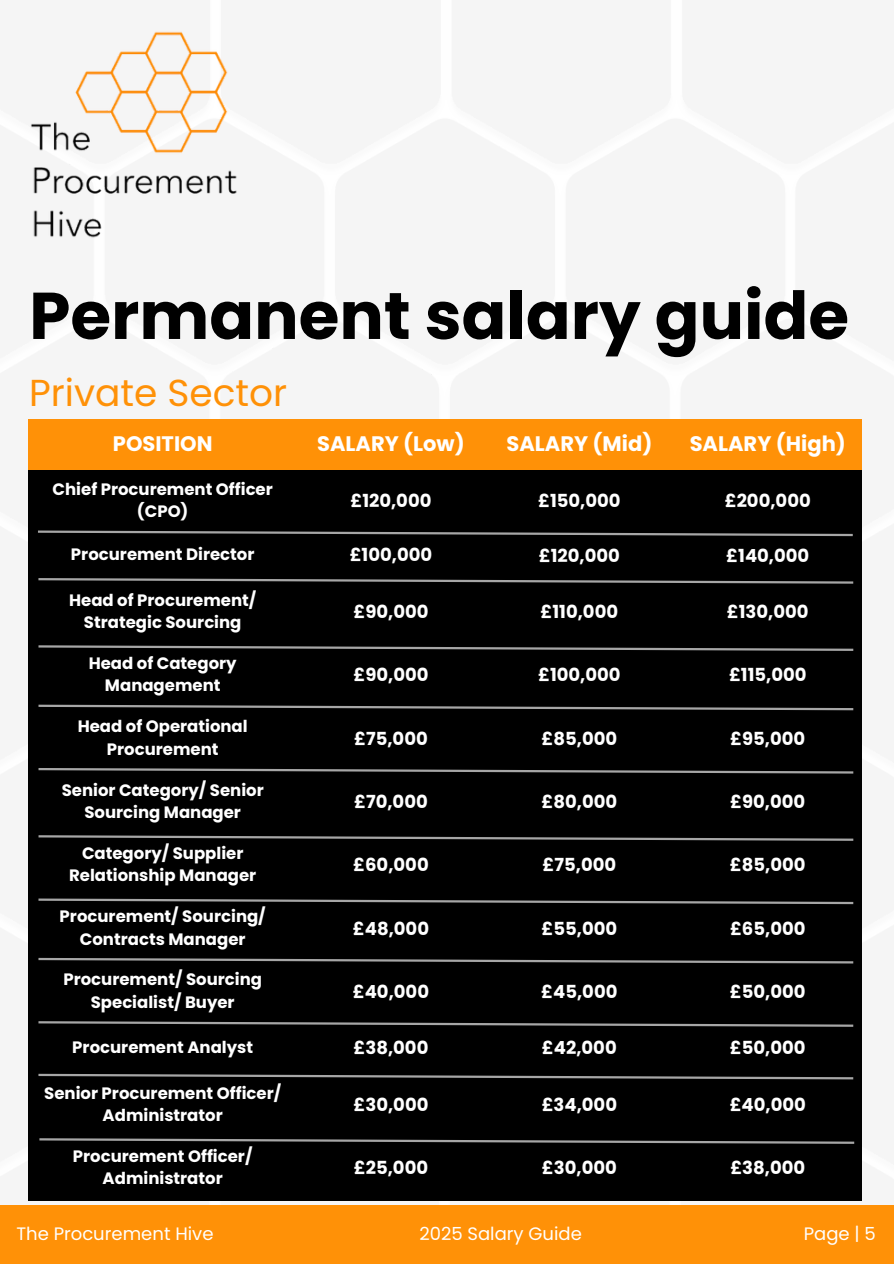
<style>
.page{position:relative;width:894px;height:1264px;background:#fff}
.page>*{position:absolute;margin:0;border:0;box-sizing:border-box;transform-origin:0 0}
.t1{font:700 66px "Poppins";color:#000}
.t2{font:37.5px "Poppins";color:#ff9107}
.t3{font:700 21px "Poppins";color:#fff}
.t4{font:700 18px "Poppins";color:#fff}
.t5{font:18px "Poppins";color:#fff}
.t6{font:700 16.5px/22.5px "Poppins";color:#fff;text-align:center}
</style>
<div class="page">
<img style="left:30px;top:30px;width:209px;height:209px">
<div style="left:0;top:1204px;width:893px;height:59px;background:#ff9107"></div>
<div style="left:29px;top:420px;width:268px;height:50px;background:#ff9107"></div>
<div style="left:297px;top:420px;width:188px;height:50px;background:#ff9107"></div>
<div style="left:485px;top:420px;width:188px;height:50px;background:#ff9107"></div>
<div style="left:673px;top:420px;width:188px;height:50px;background:#ff9107"></div>
<div style="left:29px;top:470px;width:268px;height:63px;background:#000"></div>
<div style="left:29px;top:531px;width:268px;height:50px;background:#000"></div>
<div style="left:29px;top:581px;width:268px;height:63px;background:#000"></div>
<div style="left:29px;top:644px;width:268px;height:63px;background:#000"></div>
<div style="left:29px;top:707px;width:268px;height:63px;background:#000"></div>
<div style="left:29px;top:770px;width:268px;height:64px;background:#000"></div>
<div style="left:29px;top:834px;width:268px;height:63px;background:#000"></div>
<div style="left:29px;top:897px;width:268px;height:63px;background:#000"></div>
<div style="left:29px;top:960px;width:268px;height:64px;background:#000"></div>
<div style="left:29px;top:1023px;width:268px;height:50px;background:#000"></div>
<div style="left:29px;top:1073px;width:268px;height:64px;background:#000"></div>
<div style="left:29px;top:1137px;width:268px;height:63px;background:#000"></div>
<div style="left:297px;top:470px;width:188px;height:63px;background:#000"></div>
<div style="left:297px;top:531px;width:188px;height:50px;background:#000"></div>
<div style="left:485px;top:470px;width:188px;height:63px;background:#000"></div>
<div style="left:673px;top:470px;width:188px;height:63px;background:#000"></div>
<div style="left:485px;top:531px;width:188px;height:50px;background:#000"></div>
<div style="left:673px;top:531px;width:188px;height:50px;background:#000"></div>
<div style="left:297px;top:581px;width:188px;height:63px;background:#000"></div>
<div style="left:485px;top:581px;width:188px;height:63px;background:#000"></div>
<div style="left:673px;top:581px;width:188px;height:63px;background:#000"></div>
<div style="left:297px;top:644px;width:188px;height:63px;background:#000"></div>
<div style="left:485px;top:644px;width:188px;height:63px;background:#000"></div>
<div style="left:673px;top:644px;width:188px;height:63px;background:#000"></div>
<div style="left:297px;top:707px;width:188px;height:63px;background:#000"></div>
<div style="left:485px;top:707px;width:188px;height:63px;background:#000"></div>
<div style="left:673px;top:707px;width:188px;height:63px;background:#000"></div>
<div style="left:297px;top:770px;width:188px;height:64px;background:#000"></div>
<div style="left:485px;top:770px;width:188px;height:64px;background:#000"></div>
<div style="left:673px;top:770px;width:188px;height:64px;background:#000"></div>
<div style="left:297px;top:834px;width:188px;height:63px;background:#000"></div>
<div style="left:485px;top:834px;width:188px;height:63px;background:#000"></div>
<div style="left:673px;top:834px;width:188px;height:63px;background:#000"></div>
<div style="left:297px;top:897px;width:188px;height:63px;background:#000"></div>
<div style="left:485px;top:897px;width:188px;height:63px;background:#000"></div>
<div style="left:673px;top:897px;width:188px;height:63px;background:#000"></div>
<div style="left:297px;top:960px;width:188px;height:64px;background:#000"></div>
<div style="left:485px;top:960px;width:188px;height:64px;background:#000"></div>
<div style="left:673px;top:960px;width:188px;height:64px;background:#000"></div>
<div style="left:297px;top:1023px;width:188px;height:50px;background:#000"></div>
<div style="left:485px;top:1023px;width:188px;height:50px;background:#000"></div>
<div style="left:673px;top:1023px;width:188px;height:50px;background:#000"></div>
<div style="left:297px;top:1073px;width:188px;height:64px;background:#000"></div>
<div style="left:485px;top:1073px;width:188px;height:64px;background:#000"></div>
<div style="left:673px;top:1073px;width:188px;height:64px;background:#000"></div>
<div style="left:297px;top:1137px;width:188px;height:63px;background:#000"></div>
<div style="left:485px;top:1137px;width:188px;height:63px;background:#000"></div>
<div style="left:673px;top:1137px;width:188px;height:63px;background:#000"></div>
<svg style="left:38px;top:530px;width:815px;height:7px"></svg>
<svg style="left:38px;top:578px;width:816px;height:6px"></svg>
<svg style="left:38px;top:898px;width:816px;height:7px"></svg>
<svg style="left:38px;top:957px;width:816px;height:7px"></svg>
<svg style="left:38px;top:1021px;width:816px;height:6px"></svg>
<svg style="left:38px;top:1073px;width:816px;height:7px"></svg>
<svg style="left:39px;top:1138px;width:816px;height:6px"></svg>
<svg style="left:38px;top:645px;width:816px;height:6px"></svg>
<svg style="left:38px;top:704px;width:816px;height:7px"></svg>
<svg style="left:38px;top:768px;width:816px;height:6px"></svg>
<svg style="left:38px;top:835px;width:816px;height:6px"></svg>
<p class="t1" style="left:29px;top:270px;width:821px">Permanent salary guide</p>
<h5 class="t2" style="left:29px;top:366px;width:259px">Private Sector</h5>
<p class="t3" style="left:113px;top:429px;width:101px">POSITION</p>
<p class="t3" style="left:317px;top:429px;width:149px">SALARY (Low)</p>
<h1 class="t3" style="left:506px;top:429px;width:147px">SALARY (Mid)</h1>
<h2 class="t3" style="left:689px;top:429px;width:158px">SALARY (High)</h2>
<h3 class="t6" style="left:53px;top:478px;width:222px">Chief Procurement Officer (CPO)</h3>
<h4 class="t6" style="left:71px;top:543px;width:185px">Procurement Director</h4>
<h4 class="t6" style="left:69px;top:588px;width:189px">Head of Procurement/<br>Strategic Sourcing</h4>
<h4 class="t6" style="left:89px;top:652px;width:149px">Head of Category<br>Management</h4>
<h5 class="t6" style="left:78px;top:715px;width:171px">Head of Operational<br>Procurement</h5>
<h5 class="t6" style="left:62px;top:778px;width:203px">Senior Category/ Senior<br>Sourcing Manager</h5>
<h5 class="t6" style="left:69px;top:841px;width:189px">Category/ Supplier<br>Relationship Manager</h5>
<h5 class="t6" style="left:60px;top:905px;width:207px">Procurement/ Sourcing/<br>Contracts Manager</h5>
<p class="t6" style="left:63px;top:968px;width:200px">Procurement/ Sourcing<br>Specialist/ Buyer</p>
<h5 class="t6" style="left:72px;top:1035px;width:182px">Procurement Analyst</h5>
<h5 class="t6" style="left:44px;top:1081px;width:238px">Senior Procurement Officer/<br>Administrator</h5>
<h5 class="t6" style="left:73px;top:1144px;width:181px">Procurement Officer/<br>Administrator</h5>
<h5 class="t4" style="left:350px;top:488px;width:83px">£120,000</h5>
<p class="t4" style="left:349px;top:542px;width:84px">£100,000</p>
<h5 class="t4" style="left:538px;top:488px;width:84px">£150,000</h5>
<h5 class="t4" style="left:724px;top:488px;width:88px">£200,000</h5>
<h5 class="t4" style="left:538px;top:543px;width:83px">£120,000</h5>
<h5 class="t4" style="left:726px;top:543px;width:84px">£140,000</h5>
<h5 class="t4" style="left:353px;top:599px;width:77px">£90,000</h5>
<h5 class="t4" style="left:540px;top:599px;width:79px">£110,000</h5>
<h5 class="t4" style="left:726px;top:599px;width:83px">£130,000</h5>
<h5 class="t4" style="left:353px;top:662px;width:77px">£90,000</h5>
<p class="t4" style="left:538px;top:662px;width:84px">£100,000</p>
<p class="t4" style="left:728px;top:662px;width:79px">£115,000</p>
<h5 class="t4" style="left:354px;top:725px;width:75px">£75,000</h5>
<h5 class="t4" style="left:541px;top:725px;width:77px">£85,000</h5>
<h5 class="t4" style="left:730px;top:725px;width:77px">£95,000</h5>
<h5 class="t4" style="left:354px;top:789px;width:75px">£70,000</h5>
<p class="t4" style="left:541px;top:789px;width:77px">£80,000</p>
<h5 class="t4" style="left:730px;top:789px;width:77px">£90,000</h5>
<h5 class="t4" style="left:353px;top:852px;width:77px">£60,000</h5>
<h5 class="t4" style="left:542px;top:852px;width:75px">£75,000</h5>
<h5 class="t4" style="left:729px;top:852px;width:77px">£85,000</h5>
<h5 class="t4" style="left:353px;top:915px;width:78px">£48,000</h5>
<h5 class="t4" style="left:541px;top:915px;width:77px">£55,000</h5>
<h5 class="t4" style="left:729px;top:915px;width:77px">£65,000</h5>
<h5 class="t4" style="left:353px;top:978px;width:78px">£40,000</h5>
<p class="t4" style="left:541px;top:978px;width:78px">£45,000</p>
<h5 class="t4" style="left:729px;top:978px;width:77px">£50,000</h5>
<h5 class="t4" style="left:353px;top:1035px;width:76px">£38,000</h5>
<h5 class="t4" style="left:542px;top:1035px;width:76px">£42,000</h5>
<h5 class="t4" style="left:729px;top:1035px;width:77px">£50,000</h5>
<p class="t4" style="left:353px;top:1092px;width:76px">£30,000</p>
<p class="t4" style="left:541px;top:1092px;width:77px">£34,000</p>
<h5 class="t4" style="left:729px;top:1092px;width:78px">£40,000</h5>
<h5 class="t4" style="left:354px;top:1155px;width:76px">£25,000</h5>
<h5 class="t4" style="left:541px;top:1155px;width:76px">£30,000</h5>
<h5 class="t4" style="left:730px;top:1155px;width:76px">£38,000</h5>
<h5 class="t5" style="left:16px;top:1220px;width:198px">The Procurement Hive</h5>
<h5 class="t5" style="left:419px;top:1220px;width:164px">2025 Salary Guide</h5>
<h5 class="t5" style="left:803px;top:1220px;width:74px">Page | 5</h5>
</div>
